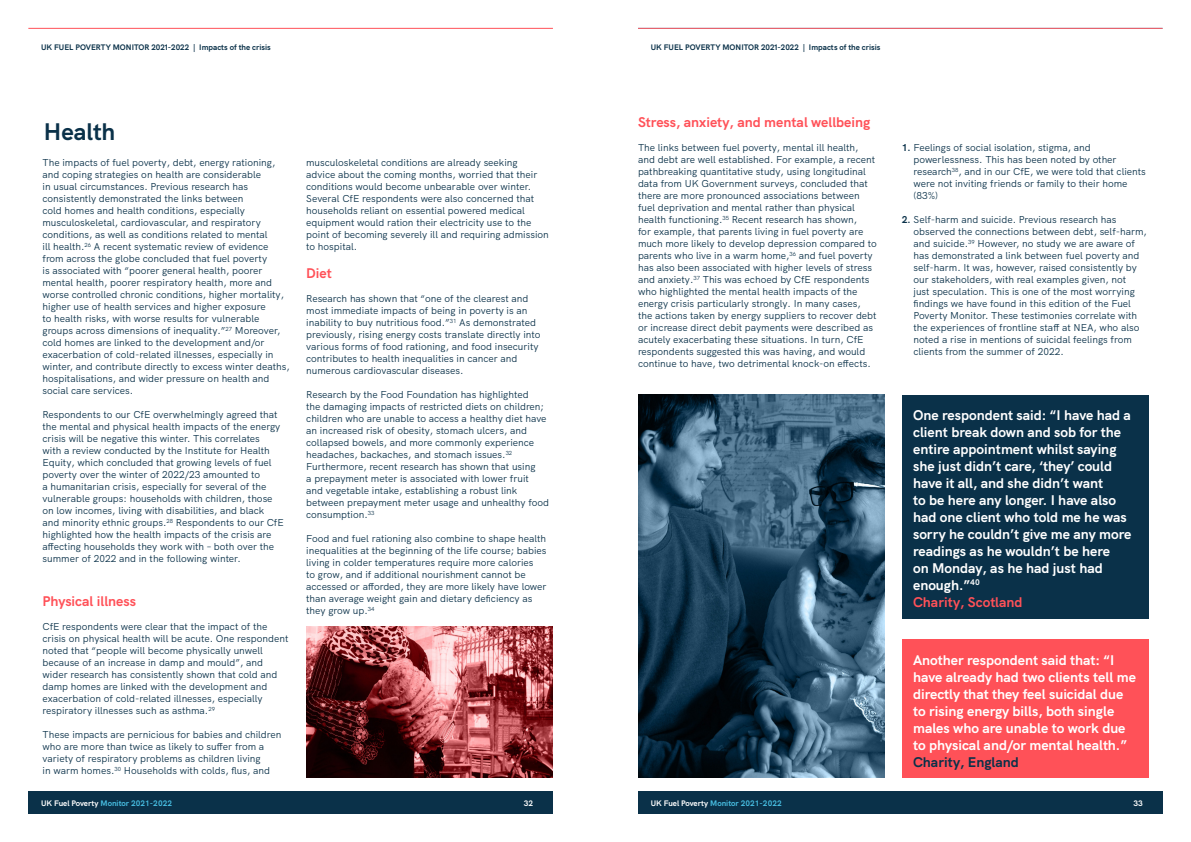
<style>
.page{position:relative;width:1191px;height:842px;background:#fff}
.page>*{position:absolute;margin:0;border:0;box-sizing:border-box;transform-origin:0 0}
.t1{font:700 24px "HK Grotesk";color:#0a3149}
.t2{font:700 14px/17px "HK Grotesk";color:#fff}
.t3{font:700 14px "HK Grotesk";color:#ff5158}
.t4{font:700 14px "HK Grotesk";color:#0a3149}
.t5{font:10px/12px "HK Grotesk";color:#0a3149}
.t6{font:700 8px "HK Grotesk";color:#0a3149}
.t7{font:700 8px "HK Grotesk";color:#48bfe3}
.t8{font:700 8px "HK Grotesk";color:#fff}
.s1{font-weight:700}
.s2{color:#ff5158}
.s3{color:#fff}
</style>
<div class="page">
<div style="left:28px;top:791px;width:525px;height:23px;background:#0a3149"></div>
<div style="left:638px;top:791px;width:524px;height:23px;background:#0a3149"></div>
<hr style="left:638px;top:28px;width:524px;height:1px;background:#ff5158">
<hr style="left:28px;top:28px;width:525px;height:1px;background:#ff5158">
<div style="left:901px;top:395px;width:247px;height:223px;background:#0a3149"></div>
<div style="left:901px;top:639px;width:247px;height:139px;background:#ff5158"></div>
<img style="left:638px;top:395px;width:246px;height:383px">
<img style="left:306px;top:626px;width:247px;height:152px">
<p class="t6" style="left:41px;top:41px;width:231px">UK FUEL POVERTY MONITOR 2021-2022 | Impacts of the crisis</p>
<p class="t6" style="left:651px;top:41px;width:231px">UK FUEL POVERTY MONITOR 2021-2022 | Impacts of the crisis</p>
<h1 class="t1" style="left:44px;top:113px;width:73px">Health</h1>
<h2 class="t3" style="left:638px;top:112px;width:234px">Stress, anxiety, and mental wellbeing</h2>
<p class="t5" style="left:638px;top:141px;width:240px">The links between fuel poverty, mental ill health, and debt are well established. For example, a recent pathbreaking quantitative study, using longitudinal data from UK Government surveys, concluded that there are more pronounced associations between fuel deprivation and mental rather than physical health functioning.<sup>35</sup> Recent research has shown,<br>for example, that parents living in fuel poverty are much more likely to develop depression compared to parents who live in a warm home,<sup>36</sup> and fuel poverty has also been associated with higher levels of stress and anxiety.<sup>37</sup> This was echoed by CfE respondents who highlighted the mental health impacts of the energy crisis particularly strongly. In many cases, the actions taken by energy suppliers to recover debt or increase direct debit payments were described as acutely exacerbating these situations. In turn, CfE respondents suggested this was having, and would continue to have, two detrimental knock-on effects.</p>
<p class="t5" style="left:913px;top:141px;width:234px;text-indent:-12px"><span class="s1">1.</span> Feelings of social isolation, stigma, and powerlessness. This has been noted by other research<sup>38</sup>, and in our CfE, we were told that clients were not inviting friends or family to their home (83%)</p>
<p class="t5" style="left:43px;top:156px;width:249px">The impacts of fuel poverty, debt, energy rationing, and coping strategies on health are considerable<br>in usual circumstances. Previous research has consistently demonstrated the links between<br>cold homes and health conditions, especially musculoskeletal, cardiovascular, and respiratory conditions, as well as conditions related to mental<br>ill health.<sup>26</sup> A recent systematic review of evidence from across the globe concluded that fuel poverty<br>is associated with “poorer general health, poorer mental health, poorer respiratory health, more and worse controlled chronic conditions, higher mortality, higher use of health services and higher exposure<br>to health risks, with worse results for vulnerable groups across dimensions of inequality.”<sup>27</sup> Moreover, cold homes are linked to the development and/or exacerbation of cold-related illnesses, especially in winter, and contribute directly to excess winter deaths, hospitalisations, and wider pressure on health and social care services.</p>
<p class="t5" style="left:43px;top:408px;width:243px">Respondents to our CfE overwhelmingly agreed that the mental and physical health impacts of the energy crisis will be negative this winter. This correlates<br>with a review conducted by the Institute for Health Equity, which concluded that growing levels of fuel poverty over the winter of 2022/23 amounted to<br>a humanitarian crisis, especially for several of the vulnerable groups: households with children, those on low incomes, living with disabilities, and black and minority ethnic groups.<sup>28</sup> Respondents to our CfE highlighted how the health impacts of the crisis are affecting households they work with – both over the summer of 2022 and in the following winter.</p>
<h2 class="t3" style="left:43px;top:590px;width:95px">Physical illness</h2>
<p class="t5" style="left:43px;top:620px;width:247px">CfE respondents were clear that the impact of the crisis on physical health will be acute. One respondent noted that “people will become physically unwell because of an increase in damp and mould”, and wider research has consistently shown that cold and damp homes are linked with the development and exacerbation of cold-related illnesses, especially respiratory illnesses such as asthma.<sup>29</sup></p>
<p class="t5" style="left:43px;top:728px;width:240px">These impacts are pernicious for babies and children who are more than twice as likely to suffer from a variety of respiratory problems as children living<br>in warm homes.<sup>30</sup> Households with colds, flus, and</p>
<p class="t5" style="left:306px;top:156px;width:244px">musculoskeletal conditions are already seeking advice about the coming months, worried that their conditions would become unbearable over winter.<br>Several CfE respondents were also concerned that households reliant on essential powered medical equipment would ration their electricity use to the point of becoming severely ill and requiring admission to hospital.</p>
<h2 class="t3" style="left:306px;top:262px;width:27px">Diet</h2>
<p class="t5" style="left:306px;top:292px;width:236px">Research has shown that “one of the clearest and most immediate impacts of being in poverty is an inability to buy nutritious food.”<sup>31</sup> As demonstrated previously, rising energy costs translate directly into various forms of food rationing, and food insecurity contributes to health inequalities in cancer and numerous cardiovascular diseases.</p>
<p class="t5" style="left:306px;top:388px;width:244px">Research by the Food Foundation has highlighted<br>the damaging impacts of restricted diets on children; children who are unable to access a healthy diet have an increased risk of obesity, stomach ulcers, and collapsed bowels, and more commonly experience headaches, backaches, and stomach issues.<sup>32<br></sup>Furthermore, recent research has shown that using<br>a prepayment meter is associated with lower fruit<br>and vegetable intake, establishing a robust link between prepayment meter usage and unhealthy food consumption.<sup>33</sup></p>
<p class="t5" style="left:306px;top:532px;width:242px">Food and fuel rationing also combine to shape health inequalities at the beginning of the life course; babies living in colder temperatures require more calories<br>to grow, and if additional nourishment cannot be accessed or afforded, they are more likely have lower than average weight gain and dietary deficiency as they grow up.<sup>34</sup></p>
<p class="t5" style="left:913px;top:213px;width:235px;text-indent:-12px"><span class="s1">2.</span> Self-harm and suicide. Previous research has observed the connections between debt, self-harm, and suicide.<sup>39</sup> However, no study we are aware of has demonstrated a link between fuel poverty and self-harm. It was, however, raised consistently by our stakeholders, with real examples given, not<br>just speculation. This is one of the most worrying findings we have found in this edition of the Fuel Poverty Monitor. These testimonies correlate with the experiences of frontline staff at NEA, who also noted a rise in mentions of suicidal feelings from clients from the summer of 2022.</p>
<p class="t2" style="left:913px;top:405px;width:220px">One respondent said: “I have had a client break down and sob for the entire appointment whilst saying she just didn’t care, ‘they’ could have it all, and she didn’t want<br>to be here any longer. I have also had one client who told me he was sorry he couldn’t give me any more readings as he wouldn’t be here<br>on Monday, as he had just had enough.”<sup>40<br></sup><span class="s2">Charity, Scotland</span></p>
<h2 class="t2" style="left:913px;top:650px;width:224px">Another respondent said that: “I have already had two clients tell me directly that they feel suicidal due to rising energy bills, both single males who are unable to work due to physical and/or mental health.”</h2>
<h2 class="t4" style="left:913px;top:751px;width:107px">Charity, England</h2>
<p class="t7" style="left:41px;top:797px;width:132px"><span class="s3">UK Fuel Poverty</span> Monitor 2021-2022</p>
<p class="t8" style="left:524px;top:797px;width:11px">32</p>
<p class="t7" style="left:651px;top:797px;width:132px"><span class="s3">UK Fuel Poverty</span> Monitor 2021-2022</p>
<p class="t8" style="left:1133px;top:797px;width:11px">33</p>
</div>
